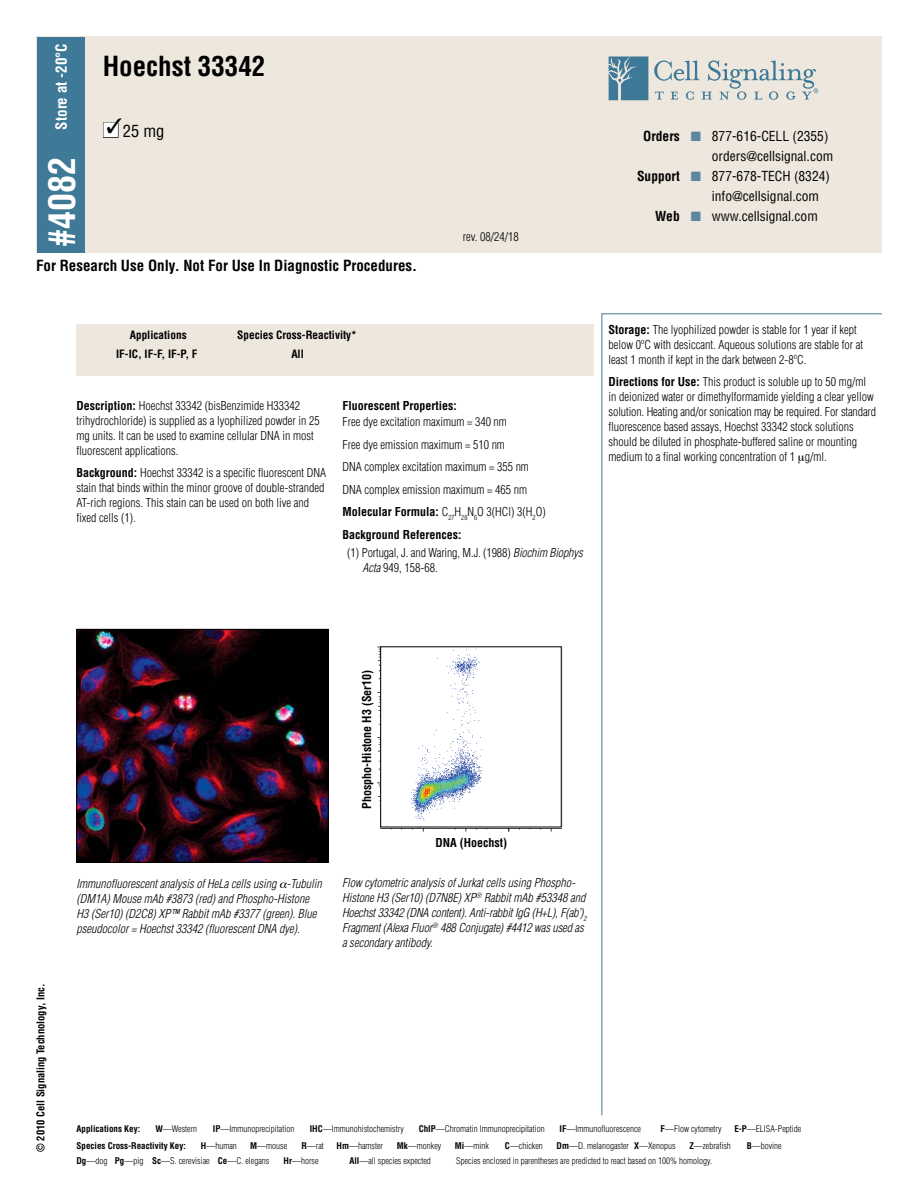
<style>
.page{position:relative;width:918px;height:1188px;background:#fff}
.page>*{position:absolute;margin:0;border:0;box-sizing:border-box;transform-origin:0 0}
.Number{font:700 condensed 36px "Helvetica";color:#fff}
.Name{font:700 condensed 27px "Helvetica";color:#000}
.Size{font:condensed 16.5px "Helvetica";color:#000}
.t1{font:700 condensed 15px "Helvetica";color:#000}
.Storage_Temp{font:700 condensed 15px "Helvetica";color:#fff}
.t2{font:condensed 13.5px "Helvetica";color:#000}
.t3{font:700 condensed 13.5px "Helvetica";color:#000}
.t4{font:13.5px "Zapf Dingbats";color:#5d87a1}
.Body_Text{font:300 condensed 12px/15px "Helvetica";color:#000}
.DILUTIONS{font:italic 300 condensed 12px/15px "Helvetica";color:#000}
.Body_Text-2{font:700 condensed 12px "Helvetica";color:#000}
.Background_Reference{font:300 condensed 12px/15px "Helvetica";letter-spacing:-.01em;color:#000}
.Subhead_in_body_text{font:700 condensed 12px "Helvetica";color:#000}
.Background_Reference-2{font:700 condensed 12px "Helvetica";color:#000}
.Apps_Species_Mol_Wt{font:700 condensed 11.25px "Helvetica";color:#000}
.t5{font:700 condensed 10.5px "Helvetica";color:#000}
.t6{font:300 condensed 9px "Helvetica";color:#000}
.t7{font:700 condensed 9px "Helvetica";color:#000}
.s1{color:#fff}
.s2{font-weight:700}
.s3{font-weight:300}
.s4{font-style:italic}
</style>
<div class="page">
<div style="left:76px;top:324px;width:518px;height:51px;background:#ede7dd"></div>
<svg style="left:601px;top:313px;width:281px;height:803px"></svg>
<div style="left:37px;top:36px;width:845px;height:217px;background:#ede7dd"></div>
<div style="left:37px;top:37px;width:48px;height:216px;background:#3e7998"></div>
<div style="left:103px;top:122px;width:15px;height:16px;border:1px solid #000"></div>
<svg style="left:609px;top:57px;width:39px;height:43px"></svg>
<svg style="left:654px;top:60px;width:164px;height:40px"></svg>
<img style="left:78px;top:631px;width:248px;height:230px">
<div style="left:76px;top:629px;width:252px;height:234px;border:1px solid #000"></div>
<img style="left:377px;top:646px;width:186px;height:186px">
<div style="left:380px;top:646px;width:182px;height:181px;border:1px solid #000"></div>
<svg style="left:799px;top:456px;width:6px;height:8px"></svg>
<svg style="left:106px;top:117px;width:16px;height:17px"></svg>
<p class="Storage_Temp" style="left:52px;top:130px;width:88px;rotate:-90deg">Store at -20°C</p>
<p class="Name" style="left:103px;top:50px;width:164px">Hoechst 33342</p>
<p class="Size" style="left:103px;top:121px;width:63px"><span class="s1">■</span> 25 mg</p>
<p class="Number" style="left:39px;top:247px;width:91px;rotate:-90deg">#4082</p>
<p class="t1" style="left:36px;top:256px;width:383px">For Research Use Only. Not For Use In Diagnostic Procedures.</p>
<p class="Apps_Species_Mol_Wt" style="left:130px;top:328px;width:58px">Applications</p>
<p class="Apps_Species_Mol_Wt" style="left:237px;top:328px;width:121px">Species Cross-Reactivity*</p>
<p class="Apps_Species_Mol_Wt" style="left:116px;top:347px;width:83px">IF-IC, IF-F, IF-P, F</p>
<p class="Apps_Species_Mol_Wt" style="left:291px;top:347px;width:14px">All</p>
<p class="Body_Text" style="left:463px;top:229px;width:57px">rev. 08/24/18</p>
<p class="Body_Text" style="left:76px;top:398px;width:245px"><span class="s2">Description:</span> Hoechst 33342 (bisBenzimide H33342 trihydrochloride) is supplied as a lyophilized powder in 25 mg units. It can be used to examine cellular DNA in most fluorescent applications.</p>
<p class="Body_Text" style="left:76px;top:465px;width:251px"><span class="s2">Background:</span> Hoechst 33342 is a specific fluorescent DNA stain that binds within the minor groove of double-stranded AT-rich regions. This stain can be used on both live and fixed cells (1).</p>
<p class="Subhead_in_body_text" style="left:342px;top:398px;width:116px">Fluorescent Properties:</p>
<p class="Body_Text" style="left:342px;top:414px;width:166px">Free dye excitation maximum = 340 nm</p>
<p class="Body_Text" style="left:342px;top:437px;width:164px">Free dye emission maximum = 510 nm</p>
<p class="Body_Text" style="left:342px;top:459px;width:188px">DNA complex excitation maximum = 355 nm</p>
<p class="Body_Text" style="left:342px;top:482px;width:186px">DNA complex emission maximum = 465 nm</p>
<p class="Body_Text-2" style="left:342px;top:504px;width:205px">Molecular Formula: <span class="s3">C</span><sub>27</sub><span class="s3">H</span><sub>28</sub><span class="s3">N</span><sub>6</sub><span class="s3">O 3(HCl) 3(H</span><sub>2</sub><span class="s3">O)</span></p>
<p class="Background_Reference-2" style="left:342px;top:527px;width:120px">Background References:</p>
<p class="Background_Reference" style="left:363px;top:545px;width:222px;text-indent:-15px">(1) Portugal, J. and Waring, M.J. (1988) <span class="s4">Biochim Biophys<br>Acta</span> 949, 158-68.</p>
<p class="t3" style="left:643px;top:128px;width:38px">Orders</p>
<p class="t4" style="left:691px;top:130px;width:12px">■</p>
<p class="t2" style="left:712px;top:128px;width:118px">877-616-CELL (2355)</p>
<p class="t2" style="left:712px;top:148px;width:123px">orders@cellsignal.com</p>
<p class="t3" style="left:637px;top:167px;width:44px">Support</p>
<p class="t4" style="left:691px;top:170px;width:12px">■</p>
<p class="t2" style="left:712px;top:167px;width:120px">877-678-TECH (8324)</p>
<p class="t2" style="left:712px;top:187px;width:109px">info@cellsignal.com</p>
<p class="t3" style="left:655px;top:207px;width:26px">Web</p>
<p class="t4" style="left:691px;top:210px;width:12px">■</p>
<p class="t2" style="left:712px;top:207px;width:107px">www.cellsignal.com</p>
<p class="Body_Text" style="left:609px;top:322px;width:256px"><span class="s2">Storage:</span> The lyophilized powder is stable for 1 year if kept below 0ºC with desiccant. Aqueous solutions are stable for at least 1 month if kept in the dark between 2-8ºC.</p>
<p class="Body_Text" style="left:609px;top:374px;width:269px"><span class="s2">Directions for Use:</span> This product is soluble up to 50 mg/ml in deionized water or dimethylformamide yielding a clear yellow solution. Heating and/or sonication may be required. For standard fluorescence based assays, Hoechst 33342 stock solutions should be diluted in phosphate-buffered saline or mounting medium to a final working concentration of 1 g/ml.</p>
<p class="DILUTIONS" style="left:76px;top:876px;width:247px">Immunofluorescent analysis of HeLa cells using -Tubulin (DM1A) Mouse mAb #3873 (red) and Phospho-Histone H3 (Ser10) (D2C8) XP™ Rabbit mAb #3377 (green). Blue pseudocolor = Hoechst 33342 (fluorescent DNA dye).</p>
<p class="Body_Text-2" style="left:359px;top:809px;width:141px;rotate:-90deg">Phospho-Histone H3 (Ser10)</p>
<p class="Body_Text-2" style="left:435px;top:835px;width:73px">DNA (Hoechst)</p>
<p class="DILUTIONS" style="left:342px;top:875px;width:246px">Flow cytometric analysis of Jurkat cells using Phospho-Histone H3 (Ser10) (D7N8E) XP<sup>®</sup> Rabbit mAb #53348 and Hoechst 33342 (DNA content). Anti-rabbit IgG (H+L), F(ab’)<sub>2<br></sub>Fragment (Alexa Fluor<sup>®</sup> 488 Conjugate) #4412 was used as a secondary antibody.</p>
<p class="t5" style="left:34px;top:1152px;width:170px;rotate:-90deg">© 2010 Cell Signaling Technology, Inc.</p>
<p class="t7" style="left:76px;top:1123px;width:65px">Applications Key:</p>
<p class="t6" style="left:155px;top:1123px;width:43px"><span class="s2">W</span>—Western</p>
<p class="t6" style="left:213px;top:1123px;width:83px"><span class="s2">IP</span>—Immunoprecipitation</p>
<p class="t6" style="left:310px;top:1123px;width:96px"><span class="s2">IHC</span>—Immunohistochemistry</p>
<p class="t6" style="left:419px;top:1123px;width:127px"><span class="s2">ChIP</span>—Chromatin Immunoprecipitation</p>
<p class="t6" style="left:560px;top:1123px;width:83px"><span class="s2">IF</span>—Immunofluorescence</p>
<p class="t6" style="left:661px;top:1123px;width:63px"><span class="s2">F</span>—Flow cytometry</p>
<p class="t6" style="left:734px;top:1123px;width:68px"><span class="s2">E-P</span>—ELISA-Peptide</p>
<p class="t7" style="left:76px;top:1140px;width:111px">Species Cross-Reactivity Key:</p>
<p class="t6" style="left:201px;top:1140px;width:37px"><span class="s2">H</span>—human</p>
<p class="t6" style="left:250px;top:1140px;width:38px"><span class="s2">M</span>—mouse</p>
<p class="t6" style="left:301px;top:1140px;width:24px"><span class="s2">R</span>—rat</p>
<p class="t6" style="left:337px;top:1140px;width:48px"><span class="s2">Hm</span>—hamster</p>
<p class="t6" style="left:397px;top:1140px;width:46px"><span class="s2">Mk</span>—monkey</p>
<p class="t6" style="left:455px;top:1140px;width:36px"><span class="s2">Mi</span>—mink</p>
<p class="t6" style="left:505px;top:1140px;width:39px"><span class="s2">C</span>—chicken</p>
<p class="t6" style="left:557px;top:1140px;width:74px"><span class="s2">Dm</span>—D. melanogaster</p>
<p class="t6" style="left:634px;top:1140px;width:43px"><span class="s2">X</span>—Xenopus</p>
<p class="t6" style="left:689px;top:1140px;width:43px"><span class="s2">Z</span>—zebrafish</p>
<p class="t6" style="left:747px;top:1140px;width:36px"><span class="s2">B</span>—bovine</p>
<p class="t6" style="left:76px;top:1155px;width:32px"><span class="s2">Dg</span>—dog</p>
<p class="t6" style="left:115px;top:1155px;width:30px"><span class="s2">Pg</span>—pig</p>
<p class="t6" style="left:152px;top:1155px;width:59px"><span class="s2">Sc</span>—S. cerevisiae</p>
<p class="t6" style="left:218px;top:1155px;width:53px"><span class="s2">Ce</span>—C. elegans</p>
<p class="t6" style="left:284px;top:1155px;width:36px"><span class="s2">Hr</span>—horse</p>
<p class="t6" style="left:349px;top:1155px;width:83px"><span class="s2">All</span>—all species expected</p>
<p class="t6" style="left:456px;top:1155px;width:257px">Species enclosed in parentheses are predicted to react based on 100% homology.</p>
</div>
